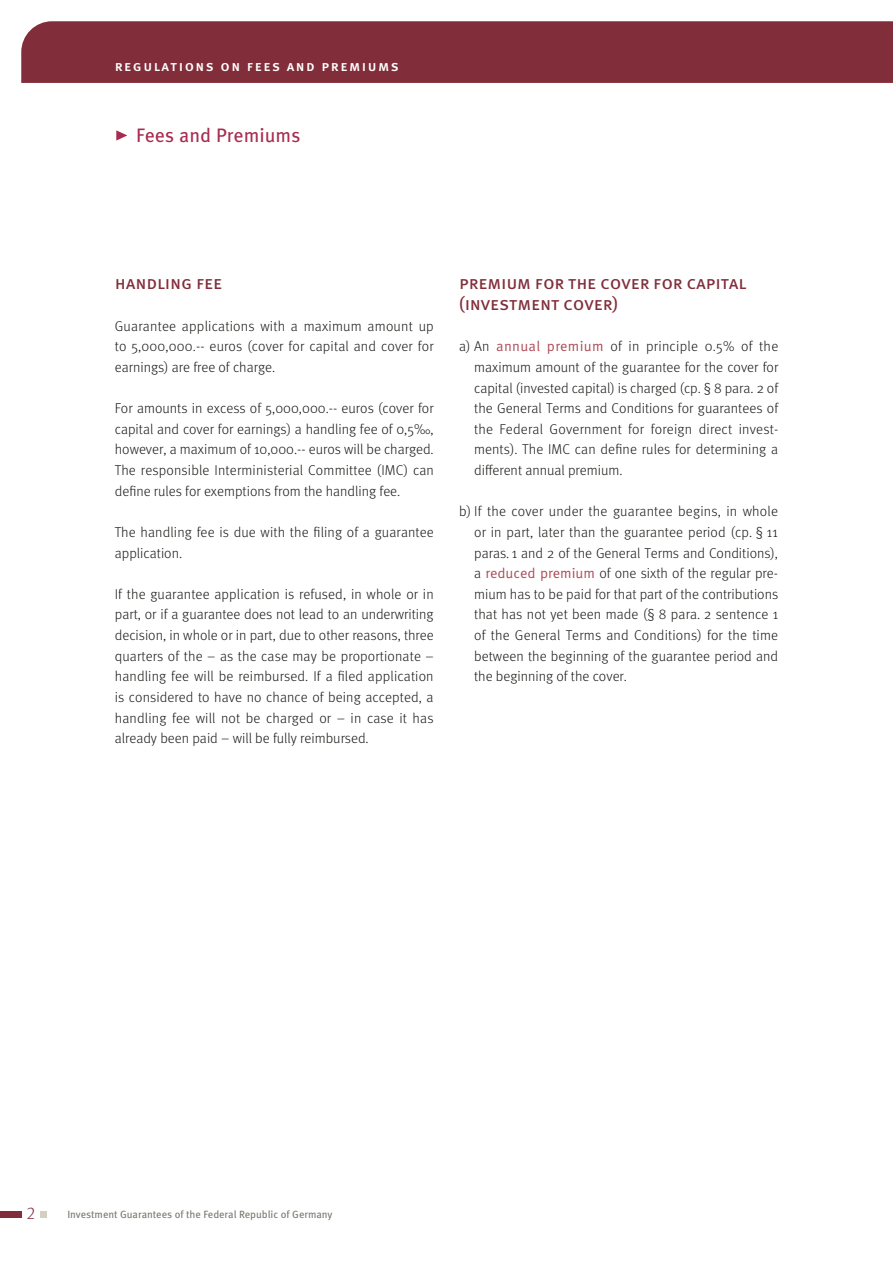
<style>
.page{position:relative;width:893px;height:1263px;background:#fff}
.page>*{position:absolute;margin:0;border:0;box-sizing:border-box;transform-origin:0 0}
.t1{font:19.5px "Meta Pro";color:#a72c52}
.t2{font:18.3px/20.5px "Meta Pro";letter-spacing:-.01em;color:#812d3a}
.t3{font:300 17.25px "Meta Pro";color:#812d3a}
.t4{font:500 14.7px "Meta Pro";letter-spacing:.1em;color:#fff}
.t5{font:300 14.25px/20.5px "Meta Pro";color:#1a1a18;text-align:justify}
.t6{font:10.5px "Meta Pro";letter-spacing:-.005em;color:#7a766d}
.s1{font-family:"Meta Pro Norm";font-weight:400;color:#ac4a57}
</style>
<div class="page">
<div style="left:21px;top:21px;width:872px;height:62px;background:#812d3a"></div>
<div style="left:0;top:1211px;width:21px;height:7px;background:#812d3a"></div>
<div style="left:40px;top:1211px;width:7px;height:7px;background:#d5cfc2"></div>
<svg style="left:116px;top:130px;width:11px;height:11px"></svg>
<p class="t4" style="left:115px;top:54px;width:286px">regulations on fees and premiums</p>
<h1 class="t1" style="left:136px;top:121px;width:166px">Fees and Premiums</h1>
<p class="t2" style="left:115px;top:272px;width:109px">handling fee</p>
<p class="t5" style="left:115px;top:315px;width:320px">Guarantee applications with a maximum amount up to 5,000,000.-- euros (cover for capital and cover for earnings) are free of charge.</p>
<p class="t5" style="left:115px;top:397px;width:321px">For amounts in excess of 5,000,000.-- euros (cover for capital and cover for earnings) a handling fee of 0,5‰, however, a maximum of 10,000.-- euros will be charged.<br>The responsible Interministerial Committee (IMC) can define rules for exemptions from the handling fee.</p>
<p class="t5" style="left:115px;top:521px;width:321px">The handling fee is due with the filing of a guarantee application.</p>
<p class="t5" style="left:115px;top:583px;width:321px">If the guarantee application is refused, in whole or in part, or if a guarantee does not lead to an underwriting decision, in whole or in part, due to other reasons, three quarters of the – as the case may be proportionate – handling fee will be reimbursed. If a filed application is considered to have no chance of being accepted, a handling fee will not be charged or – in case it has already been paid – will be fully reimbursed.</p>
<p class="t2" style="left:459px;top:272px;width:289px">premium for the cover for capital (investment cover)</p>
<p class="t5" style="left:474px;top:335px;width:306px;text-indent:-15px">a) An <span class="s1">annual premium</span> of in principle 0.5% of the maximum amount of the guarantee for the cover for capital (invested capital) is charged (cp. § 8 para. 2 of the General Terms and Conditions for guarantees of the Federal Government for foreign direct invest&shy;ments). The IMC can define rules for determining a different annual premium.</p>
<p class="t5" style="left:474px;top:500px;width:306px;text-indent:-15px">b) If the cover under the guarantee begins, in whole or in part, later than the guarantee period (cp. § 11 paras. 1 and 2 of the General Terms and Conditions), a <span class="s1">reduced premium</span> of one sixth of the regular pre&shy;mium has to be paid for that part of the contributions that has not yet been made (§ 8 para. 2 sentence 1 of the General Terms and Conditions) for the time between the beginning of the guarantee period and the beginning of the cover.</p>
<p class="t3" style="left:26px;top:1200px;width:10px">2</p>
<p class="t6" style="left:67px;top:1206px;width:267px">Investment Guarantees of the Federal Republic of Germany</p>
</div>
